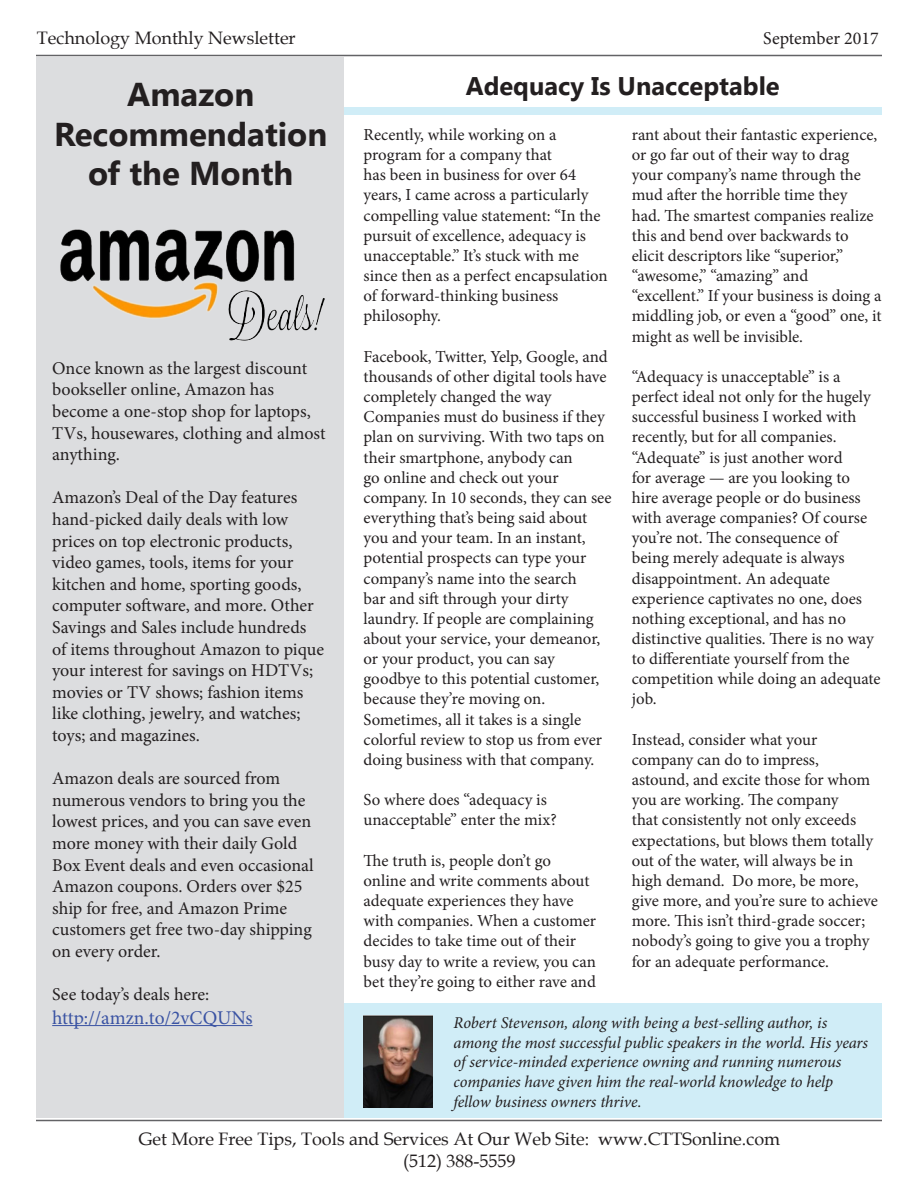
<style>
.page{position:relative;width:918px;height:1188px;background:#fff}
.page>*{position:absolute;margin:0;border:0;box-sizing:border-box;transform-origin:0 0}
.t1{font:700 33px/39.6px "Lao UI";color:#231f20;text-align:center}
.t2{font:700 25.5px "Lao UI";color:#231f20}
.t3{font:19.5px "Minion Pro";letter-spacing:-.005em;color:#3a53a3}
.t4{font:18px/21.6px "Minion Pro";letter-spacing:-.005em;color:#231f20}
.t5{font:18px "Book Antiqua";color:#231f20}
.t6{font:16.8px/20.1px "Minion Pro";letter-spacing:-.005em;color:#231f20}
.t7{font:italic 16.5px/19.8px "Minion Pro";letter-spacing:-.005em;color:#231f20}
</style>
<div class="page">
<hr style="left:36px;top:1120px;width:846px;height:1px;background:#636366">
<hr style="left:36px;top:55px;width:846px;height:1px;background:#636366">
<div style="left:344px;top:1003px;width:538px;height:115px;background:#d0edf7"></div>
<div style="left:344px;top:108px;width:538px;height:7px;background:#d0edf7"></div>
<div style="left:37px;top:57px;width:307px;height:1061px;background:#dcdddf"></div>
<hr style="left:52px;top:1025px;width:201px;height:1px;background:#3a53a3">
<img style="left:364px;top:1016px;width:69px;height:91px">
<img style="left:60px;top:229px;width:265px;height:112px">
<p class="t5" style="left:37px;top:25px;width:260px">Technology Monthly Newsletter</p>
<p class="t4" style="left:763px;top:27px;width:117px">September 2017</p>
<p class="t1" style="left:54px;top:73px;width:275px">Amazon<br>Recommendation of the Month</p>
<p class="t2" style="left:466px;top:69px;width:315px">Adequacy Is Unacceptable</p>
<p class="t6" style="left:364px;top:125px;width:246px">Recently, while working on a program for a company that<br>has been in business for over 64 years, I came across a particularly compelling value statement: “In the pursuit of excellence, adequacy is unacceptable.” It’s stuck with me since then as a perfect encapsulation of forward-thinking business</p>
<p class="t6" style="left:364px;top:306px;width:79px">philosophy.</p>
<p class="t6" style="left:364px;top:346px;width:246px;text-align:justify">Facebook, Twitter, Yelp, Google, and thousands of other digital tools have completely changed the way</p>
<p class="t6" style="left:364px;top:407px;width:243px;text-align:justify">Companies must do business if they plan on surviving. With two taps on their smartphone, anybody can</p>
<p class="t6" style="left:364px;top:467px;width:250px">go online and check out your company. In 10 seconds, they can see everything that’s being said about you and your team. In an instant, potential prospects can type your company’s name into the search</p>
<p class="t6" style="left:364px;top:588px;width:240px">bar and sift through your dirty laundry. If people are complaining about your service, your demeanor, or your product, you can say goodbye to this potential customer, because they’re moving on.<br>Sometimes, all it takes is a single colorful review to stop us from ever doing business with that company.</p>
<p class="t6" style="left:364px;top:790px;width:195px">So where does “adequacy is unacceptable” enter the mix?</p>
<p class="t6" style="left:364px;top:850px;width:234px">The truth is, people don’t go online and write comments about adequate experiences they have with companies. When a customer decides to take time out of their busy day to write a review, you can bet they’re going to either rave and</p>
<p class="t6" style="left:632px;top:125px;width:251px">rant about their fantastic experience, or go far out of their way to drag your company’s name through the mud after the horrible time they<br>had. The smartest companies realize this and bend over backwards to elicit descriptors like “superior,” “awesome,” “amazing” and “excellent.” If your business is doing a middling job, or even a “good” one, it might as well be invisible.</p>
<p class="t6" style="left:632px;top:367px;width:250px">“Adequacy is unacceptable” is a perfect ideal not only for the hugely successful business I worked with recently, but for all companies. “Adequate” is just another word<br>for average — are you looking to hire average people or do business with average companies? Of course you’re not. The consequence of<br>being merely adequate is always disappointment. An adequate experience captivates no one, does nothing exceptional, and has no distinctive qualities. There is no way to differentiate yourself from the competition while doing an adequate job.</p>
<p class="t6" style="left:632px;top:729px;width:248px">Instead, consider what your company can do to impress, astound, and excite those for whom you are working. The company<br>that consistently not only exceeds expectations, but blows them totally out of the water, will always be in high demand. Do more, be more, give more, and you’re sure to achieve more. This isn’t third-grade soccer; nobody’s going to give you a trophy for an adequate performance.</p>
<p class="t4" style="left:52px;top:357px;width:275px">Once known as the largest discount bookseller online, Amazon has become a one-stop shop for laptops,<br>TVs, housewares, clothing and almost anything.</p>
<p class="t4" style="left:52px;top:487px;width:273px">Amazon’s Deal of the Day features hand-picked daily deals with low prices on top electronic products, video games, tools, items for your kitchen and home, sporting goods, computer software, and more. Other Savings and Sales include hundreds of items throughout Amazon to pique your interest for savings on HDTVs; movies or TV shows; fashion items like clothing, jewelry, and watches; toys; and magazines.</p>
<p class="t4" style="left:52px;top:768px;width:263px">Amazon deals are sourced from numerous vendors to bring you the lowest prices, and you can save even more money with their daily Gold<br>Box Event deals and even occasional<br>Amazon coupons. Orders over $25 ship for free, and Amazon Prime customers get free two-day shipping on every order.</p>
<p class="t4" style="left:52px;top:984px;width:159px">See today’s deals here:</p>
<p class="t3" style="left:52px;top:1004px;width:202px">http://amzn.to/2vCQUNs</p>
<p class="t7" style="left:454px;top:1013px;width:416px">Robert Stevenson, along with being a best-selling author, is among the most successful public speakers in the world. His years of service-minded experience owning and running numerous companies have given him the real-world knowledge to help fellow business owners thrive.</p>
<p class="t5" style="left:139px;top:1127px;width:643px">Get More Free Tips, Tools and Services At Our Web Site: www.CTTSonline.com</p>
<p class="t5" style="left:403px;top:1148px;width:114px">(512) 388-5559</p>
</div>
